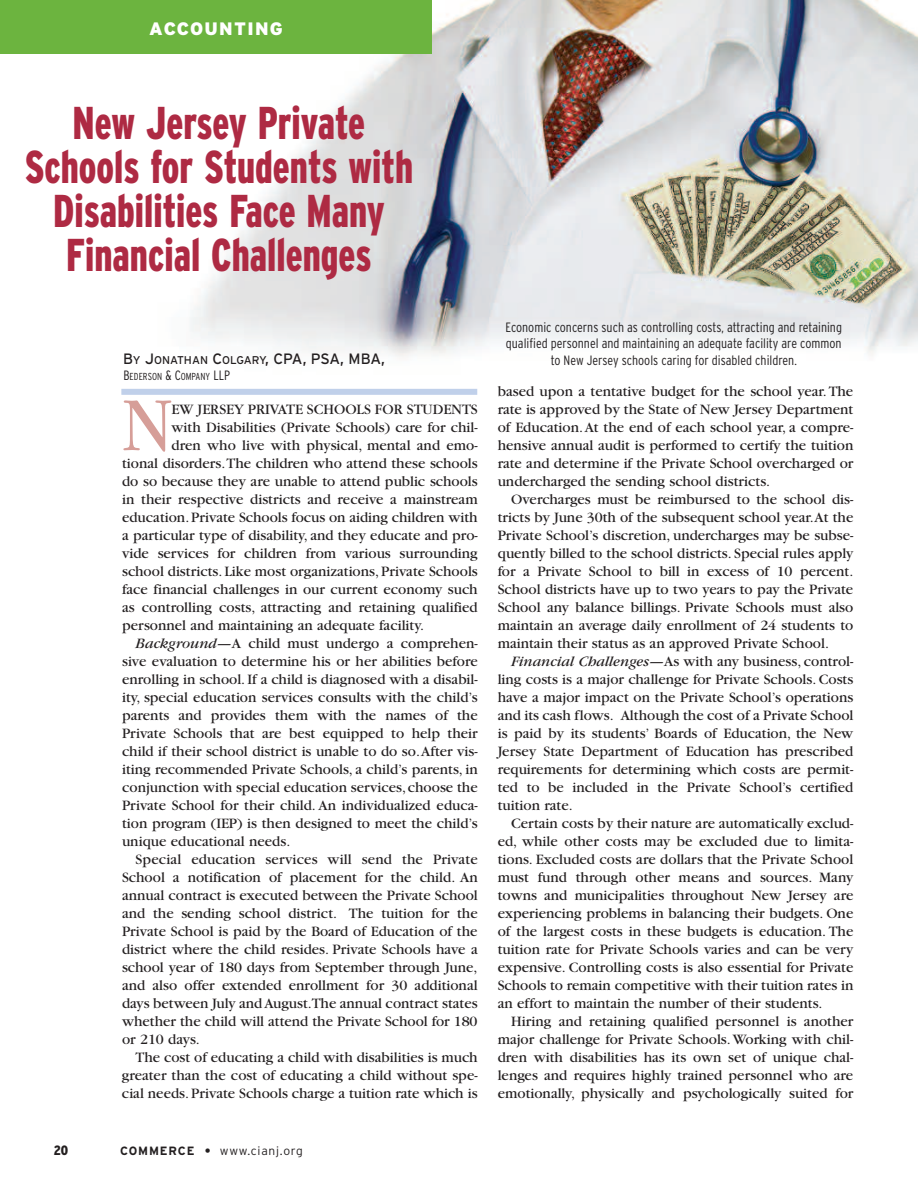
<style>
.page{position:relative;width:918px;height:1188px;background:#fff}
.page>*{position:absolute;margin:0;border:0;box-sizing:border-box;transform-origin:0 0}
.t1{font:79.5px "Garamond";color:#d69e98;scale:.87 1}
.t2{font:900 condensed 45.9px/44px "Interstate";color:#ae2a43;text-align:center;scale:.83 1}
.t3{font:900 18px "Interstate";letter-spacing:.07em;color:#fff}
.t4{font:15px/18px "Garamond";color:#231f20;text-align:justify}
.t5{font:15px "Interstate";letter-spacing:-.015em;color:#231f20}
.t6{font:300 condensed 13.5px/16.2px "Interstate";color:#231f20;text-align:center}
.t7{font:900 condensed 13.5px "Interstate";color:#231f20}
.t8{font:300 12px "Interstate";letter-spacing:.065em;color:#231f20}
.t9{font:300 condensed 10.2px "Interstate";color:#231f20}
.s1{font-size:11.25px}
.s2{font-size:13.5px}
.s3{font-style:italic}
.s4{font-weight:700}
</style>
<div class="page">
<img style="left:122px;top:0;width:795px;height:395px">
<div style="left:0;top:0;width:432px;height:54px;background:#6cb43f"></div>
<div style="left:121px;top:389px;width:356px;height:6px;background:#c0d0ea"></div>
<p class="t3" style="left:149px;top:18px;width:135px">ACCOUNTING</p>
<h2 class="t2" style="left:25px;top:101px;width:469px">New Jersey Private<br>Schools for Students with<br>Disabilities Face Many<br>Financial Challenges</h2>
<p class="t5" style="left:123px;top:350px;width:263px">B<span class="s1">Y</span> J<span class="s1">ONATHAN</span> C<span class="s1">OLGARY</span>, CPA, PSA, MBA,</p>
<p class="t9" style="left:123px;top:371px;width:108px"><span class="s2">B</span>EDERSON <span class="s2">&amp; C</span>OMPANY <span class="s2">LLP</span></p>
<h1 class="t1" style="left:122px;top:398px;width:59px">N</h1>
<p class="t4" style="left:172px;top:402px;width:308px">EW JERSEY PRIVATE SCHOOLS FOR STUDENTS</p>
<p class="t4" style="left:172px;top:420px;width:308px">with Disabilities (Private Schools) care for chil-</p>
<p class="t4" style="left:172px;top:438px;width:308px">dren who live with physical, mental and emo-</p>
<p class="t4" style="left:122px;top:456px;width:357px">tional disorders. The children who attend these schools</p>
<p class="t4" style="left:122px;top:474px;width:357px">do so because they are unable to attend public schools</p>
<p class="t4" style="left:122px;top:492px;width:357px">in their respective districts and receive a mainstream</p>
<p class="t4" style="left:122px;top:510px;width:357px">education. Private Schools focus on aiding children with</p>
<p class="t4" style="left:122px;top:528px;width:357px">a particular type of disability, and they educate and pro-</p>
<p class="t4" style="left:122px;top:546px;width:357px">vide services for children from various surrounding</p>
<p class="t4" style="left:122px;top:564px;width:357px">school districts. Like most organizations, Private Schools</p>
<p class="t4" style="left:122px;top:582px;width:357px">face financial challenges in our current economy such</p>
<p class="t4" style="left:122px;top:600px;width:357px">as controlling costs, attracting and retaining qualified</p>
<p class="t4" style="left:122px;top:618px;width:303px">personnel and maintaining an adequate facility.</p>
<p class="t4" style="left:136px;top:636px;width:344px"><span class="s3">Background—</span>A child must undergo a comprehen-</p>
<p class="t4" style="left:122px;top:654px;width:357px">sive evaluation to determine his or her abilities before</p>
<p class="t4" style="left:122px;top:672px;width:357px">enrolling in school. If a child is diagnosed with a disabil-</p>
<p class="t4" style="left:122px;top:690px;width:357px">ity, special education services consults with the child’s</p>
<p class="t4" style="left:122px;top:708px;width:357px">parents and provides them with the names of the</p>
<p class="t4" style="left:122px;top:726px;width:357px">Private Schools that are best equipped to help their</p>
<p class="t4" style="left:122px;top:744px;width:357px">child if their school district is unable to do so. After vis-</p>
<p class="t4" style="left:122px;top:762px;width:357px">iting recommended Private Schools, a child’s parents, in</p>
<p class="t4" style="left:122px;top:780px;width:357px">conjunction with special education services, choose the</p>
<p class="t4" style="left:122px;top:798px;width:357px">Private School for their child. An individualized educa-</p>
<p class="t4" style="left:122px;top:816px;width:357px">tion program (IEP) is then designed to meet the child’s</p>
<p class="t4" style="left:122px;top:834px;width:170px">unique educational needs.</p>
<p class="t4" style="left:136px;top:852px;width:344px">Special education services will send the Private</p>
<p class="t4" style="left:122px;top:870px;width:357px">School a notification of placement for the child. An</p>
<p class="t4" style="left:122px;top:888px;width:357px">annual contract is executed between the Private School</p>
<p class="t4" style="left:122px;top:906px;width:357px">and the sending school district. The tuition for the</p>
<p class="t4" style="left:122px;top:924px;width:357px">Private School is paid by the Board of Education of the</p>
<p class="t4" style="left:122px;top:942px;width:357px">district where the child resides. Private Schools have a</p>
<p class="t4" style="left:122px;top:960px;width:357px">school year of 180 days from September through June,</p>
<p class="t4" style="left:122px;top:978px;width:357px">and also offer extended enrollment for 30 additional</p>
<p class="t4" style="left:122px;top:996px;width:357px">days between July and August.The annual contract states</p>
<p class="t4" style="left:122px;top:1014px;width:357px">whether the child will attend the Private School for 180</p>
<p class="t4" style="left:122px;top:1032px;width:79px">or 210 days.</p>
<p class="t4" style="left:136px;top:1050px;width:344px">The cost of educating a child with disabilities is much</p>
<p class="t4" style="left:122px;top:1068px;width:357px">greater than the cost of educating a child without spe-</p>
<p class="t4" style="left:122px;top:1086px;width:357px">cial needs. Private Schools charge a tuition rate which is</p>
<p class="t7" style="left:54px;top:1142px;width:16px">20</p>
<p class="t8" style="left:120px;top:1144px;width:184px"><span class="s4">COMMERCE •</span> www.cianj.org</p>
<p class="t6" style="left:506px;top:320px;width:338px">Economic concerns such as controlling costs, attracting and retaining qualified personnel and maintaining an adequate facility are common to New Jersey schools caring for disabled children.</p>
<p class="t4" style="left:498px;top:384px;width:357px">based upon a tentative budget for the school year. The rate is approved by the State of New Jersey Department of Education. At the end of each school year, a compre&shy;hensive annual audit is performed to certify the tuition rate and determine if the Private School overcharged or undercharged the sending school districts.</p>
<p class="t4" style="left:498px;top:492px;width:357px;text-indent:14px">Overcharges must be reimbursed to the school dis&shy;tricts by June 30th of the subsequent school year.At the Private School’s discretion, undercharges may be subse&shy;quently billed to the school districts. Special rules apply for a Private School to bill in excess of 10 percent.<br>School districts have up to two years to pay the Private School any balance billings. Private Schools must also maintain an average daily enrollment of 24 students to maintain their status as an approved Private School.</p>
<p class="t4" style="left:498px;top:654px;width:357px;text-indent:14px"><span class="s3">Financial Challenges—</span>As with any business, control&shy;ling costs is a major challenge for Private Schools. Costs have a major impact on the Private School’s operations and its cash flows. Although the cost of a Private School is paid by its students’ Boards of Education, the New Jersey State Department of Education has prescribed requirements for determining which costs are permit&shy;ted to be included in the Private School’s certified tuition rate.</p>
<p class="t4" style="left:498px;top:816px;width:357px;text-indent:14px">Certain costs by their nature are automatically exclud&shy;ed, while other costs may be excluded due to limita&shy;tions. Excluded costs are dollars that the Private School must fund through other means and sources. Many towns and municipalities throughout New Jersey are experiencing problems in balancing their budgets. One of the largest costs in these budgets is education. The tuition rate for Private Schools varies and can be very expensive. Controlling costs is also essential for Private Schools to remain competitive with their tuition rates in an effort to maintain the number of their students.</p>
<p class="t4" style="left:498px;top:1014px;width:357px;text-indent:14px">Hiring and retaining qualified personnel is another major challenge for Private Schools. Working with chil&shy;dren with disabilities has its own set of unique chal&shy;lenges and requires highly trained personnel who are emotionally, physically and psychologically suited for</p>
</div>
